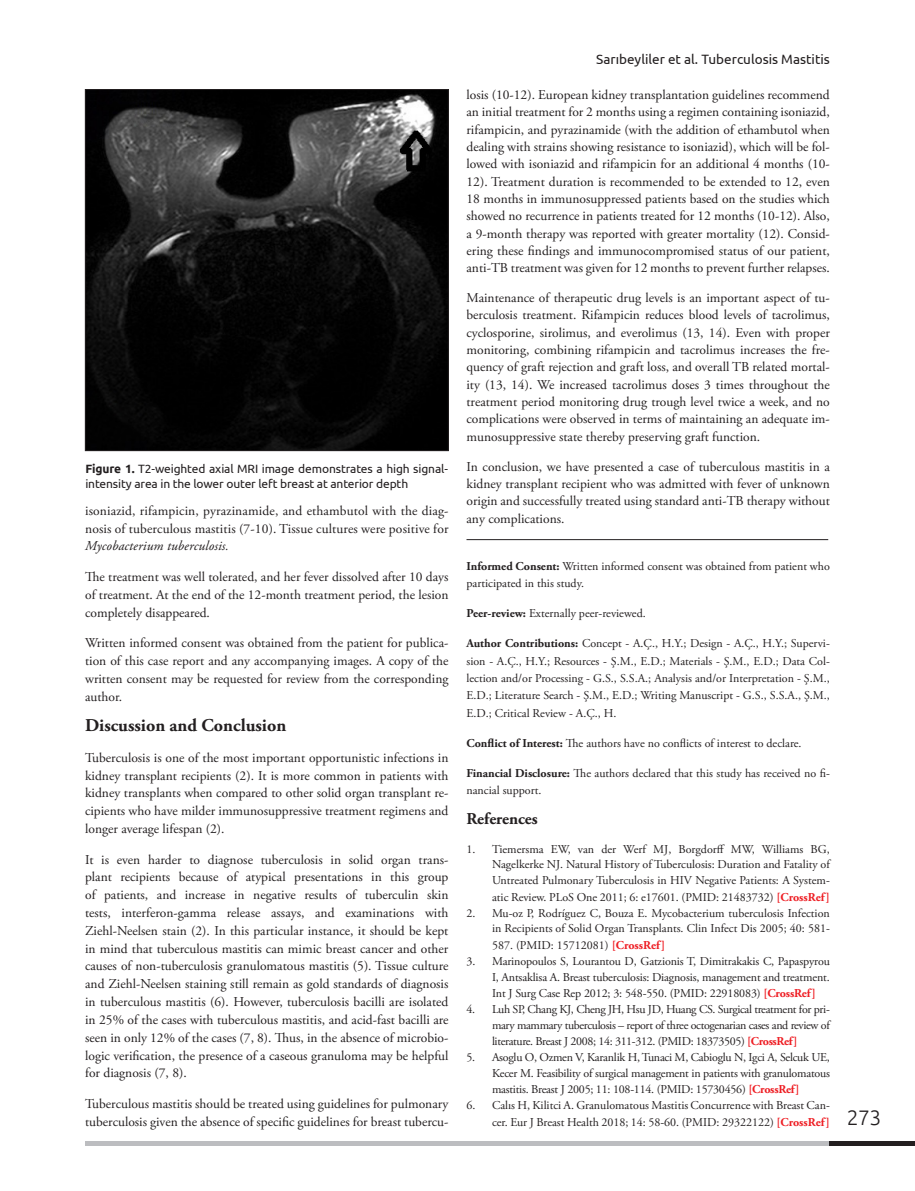
<style>
.page{position:relative;width:915px;height:1191px;background:#fff}
.page>*{position:absolute;margin:0;border:0;box-sizing:border-box;transform-origin:0 0}
.t1{font:300 21px "Ubuntu";color:#231f20}
.t2{font:700 18px "Adobe Garamond Pro";color:#231f20}
.t3{font:700 16.5px "Adobe Garamond Pro";color:#231f20}
.t4{font:13.5px/17.9px "Adobe Garamond Pro";color:#231f20;text-align:justify}
.t5{font:13.5px "Ubuntu";color:#231f20}
.t6{font:12px/16.2px "Adobe Garamond Pro";color:#231f20;text-align:justify}
.t7{font:12px/15px "Ubuntu";letter-spacing:-.01em;color:#231f20}
.s1{font-weight:700}
.s2{font-style:italic}
.s3{font-weight:700;color:#ee1d23}
</style>
<div class="page">
<hr style="left:466px;top:539px;width:362px;height:1px;background:#231f20">
<img style="left:87px;top:91px;width:359px;height:358px">
<div style="left:85px;top:89px;width:363px;height:362px;border:1px solid #231f20"></div>
<div style="left:85px;top:1140px;width:744px;height:5px;background:#bcbdc0"></div>
<div style="left:829px;top:1140px;width:85px;height:5px;background:#231f20"></div>
<p class="t7" style="left:85px;top:460px;width:364px"><span class="s1">Figure 1.</span> T2-weighted axial MRI image demonstrates a high signal&shy;intensity area in the lower outer left breast at anterior depth</p>
<p class="t4" style="left:85px;top:502px;width:365px">isoniazid, rifampicin, pyrazinamide, and ethambutol with the diag&shy;nosis of tuberculous mastitis (7-10). Tissue cultures were positive for <span class="s2">Mycobacterium tuberculosis.</span></p>
<p class="t4" style="left:85px;top:568px;width:365px">The treatment was well tolerated, and her fever dissolved after 10 days of treatment. At the end of the 12-month treatment period, the lesion completely disappeared.</p>
<p class="t4" style="left:85px;top:634px;width:365px">Written informed consent was obtained from the patient for publica&shy;tion of this case report and any accompanying images. A copy of the written consent may be requested for review from the corresponding author.</p>
<p class="t2" style="left:85px;top:715px;width:202px">Discussion and Conclusion</p>
<p class="t4" style="left:85px;top:749px;width:365px">Tuberculosis is one of the most important opportunistic infections in kidney transplant recipients (2). It is more common in patients with kidney transplants when compared to other solid organ transplant re&shy;cipients who have milder immunosuppressive treatment regimens and longer average lifespan (2).</p>
<p class="t4" style="left:85px;top:851px;width:365px">It is even harder to diagnose tuberculosis in solid organ trans&shy;plant recipients because of atypical presentations in this group of patients, and increase in negative results of tuberculin skin tests, interferon-gamma release assays, and examinations with Ziehl-Neelsen stain (2). In this particular instance, it should be kept in mind that tuberculous mastitis can mimic breast cancer and other causes of non-tuberculosis granulomatous mastitis (5). Tissue culture and Ziehl-Neelsen staining still remain as gold standards of diagnosis in tuberculous mastitis (6). However, tuberculosis bacilli are isolated in 25% of the cases with tuberculous mastitis, and acid-fast bacilli are seen in only 12% of the cases (7, 8). Thus, in the absence of microbio&shy;logic verification, the presence of a caseous granuloma may be helpful for diagnosis (7, 8).</p>
<p class="t4" style="left:85px;top:1095px;width:365px">Tuberculous mastitis should be treated using guidelines for pulmonary tuberculosis given the absence of specific guidelines for breast tubercu-</p>
<p class="t5" style="left:596px;top:51px;width:235px">Sarıbeyliler et al. Tuberculosis Mastitis</p>
<p class="t4" style="left:466px;top:87px;width:365px;line-height:17.2px">losis (10-12). European kidney transplantation guidelines recommend an initial treatment for 2 months using a regimen containing isoniazid, rifampicin, and pyrazinamide (with the addition of ethambutol when dealing with strains showing resistance to isoniazid), which will be fol&shy;lowed with isoniazid and rifampicin for an additional 4 months (10- 12). Treatment duration is recommended to be extended to 12, even 18 months in immunosuppressed patients based on the studies which showed no recurrence in patients treated for 12 months (10-12). Also, a 9-month therapy was reported with greater mortality (12). Consid&shy;ering these findings and immunocompromised status of our patient, anti-TB treatment was given for 12 months to prevent further relapses.</p>
<p class="t4" style="left:466px;top:290px;width:365px;line-height:17.2px">Maintenance of therapeutic drug levels is an important aspect of tu&shy;berculosis treatment. Rifampicin reduces blood levels of tacrolimus, cyclosporine, sirolimus, and everolimus (13, 14). Even with proper monitoring, combining rifampicin and tacrolimus increases the fre&shy;quency of graft rejection and graft loss, and overall TB related mortal&shy;ity (13, 14). We increased tacrolimus doses 3 times throughout the treatment period monitoring drug trough level twice a week, and no complications were observed in terms of maintaining an adequate im&shy;munosuppressive state thereby preserving graft function.</p>
<p class="t4" style="left:466px;top:458px;width:365px;line-height:17.2px">In conclusion, we have presented a case of tuberculous mastitis in a kidney transplant recipient who was admitted with fever of unknown origin and successfully treated using standard anti-TB therapy without any complications.</p>
<p class="t6" style="left:466px;top:558px;width:365px;line-height:17.2px"><span class="s1">Informed Consent:</span> Written informed consent was obtained from patient who participated in this study.</p>
<p class="t6" style="left:466px;top:606px;width:181px"><span class="s1">Peer-review:</span> Externally peer-reviewed.</p>
<p class="t6" style="left:466px;top:635px;width:365px;line-height:17.2px"><span class="s1">Author Contributions:</span> Concept - A.Ç., H.Y.; Design - A.Ç., H.Y.; Supervi&shy;sion - A.Ç., H.Y.; Resources - Ş.M., E.D.; Materials - Ş.M., E.D.; Data Col&shy;lection and/or Processing - G.S., S.S.A.; Analysis and/or Interpretation - Ş.M., E.D.; Literature Search - Ş.M., E.D.; Writing Manuscript - G.S., S.S.A., Ş.M., E.D.; Critical Review - A.Ç., H.</p>
<p class="t6" style="left:466px;top:735px;width:336px"><span class="s1">Conflict of Interest:</span> The authors have no conflicts of interest to declare.</p>
<p class="t6" style="left:466px;top:764px;width:365px;line-height:17.2px"><span class="s1">Financial Disclosure:</span> The authors declared that this study has received no fi&shy;nancial support.</p>
<p class="t3" style="left:466px;top:809px;width:73px">References</p>
<p class="t6" style="left:492px;top:841px;width:339px;text-indent:-26px">1. Tiemersma EW, van der Werf MJ, Borgdorff MW, Williams BG, Nagelkerke NJ. Natural History of Tuberculosis: Duration and Fatality of Untreated Pulmonary Tuberculosis in HIV Negative Patients: A System&shy;atic Review. PLoS One 2011; 6: e17601. (PMID: 21483732) <span class="s3">[CrossRef]</span></p>
<p class="t6" style="left:492px;top:905px;width:339px;text-indent:-26px">2. Mu-oz P, Rodríguez C, Bouza E. Mycobacterium tuberculosis Infection in Recipients of Solid Organ Transplants. Clin Infect Dis 2005; 40: 581- 587. (PMID: 15712081) <span class="s3">[CrossRef]</span></p>
<p class="t6" style="left:492px;top:953px;width:339px;text-indent:-26px">3. Marinopoulos S, Lourantou D, Gatzionis T, Dimitrakakis C, Papaspyrou I, Antsaklisa A. Breast tuberculosis: Diagnosis, management and treatment.<br>Int J Surg Case Rep 2012; 3: 548-550. (PMID: 22918083) <span class="s3">[CrossRef]</span></p>
<p class="t6" style="left:492px;top:1001px;width:339px;text-indent:-26px">4. Luh SP, Chang KJ, Cheng JH, Hsu JD, Huang CS. Surgical treatment for pri&shy;mary mammary tuberculosis – report of three octogenarian cases and review of literature. Breast J 2008; 14: 311-312. (PMID: 18373505) <span class="s3">[CrossRef]</span></p>
<p class="t6" style="left:492px;top:1049px;width:339px;text-indent:-26px">5. Asoglu O, Ozmen V, Karanlik H, Tunaci M, Cabioglu N, Igci A, Selcuk UE, Kecer M. Feasibility of surgical management in patients with granulomatous mastitis. Breast J 2005; 11: 108-114. (PMID: 15730456) <span class="s3">[CrossRef]</span></p>
<p class="t6" style="left:466px;top:1097px;width:365px;text-align:right">6. Calıs H, Kilitci A. Granulomatous Mastitis Concurrence with Breast Can&shy;cer. Eur J Breast Health 2018; 14: 58-60. (PMID: 29322122) <span class="s3">[CrossRef]</span></p>
<p class="t1" style="left:846px;top:1104px;width:36px">273</p>
</div>
